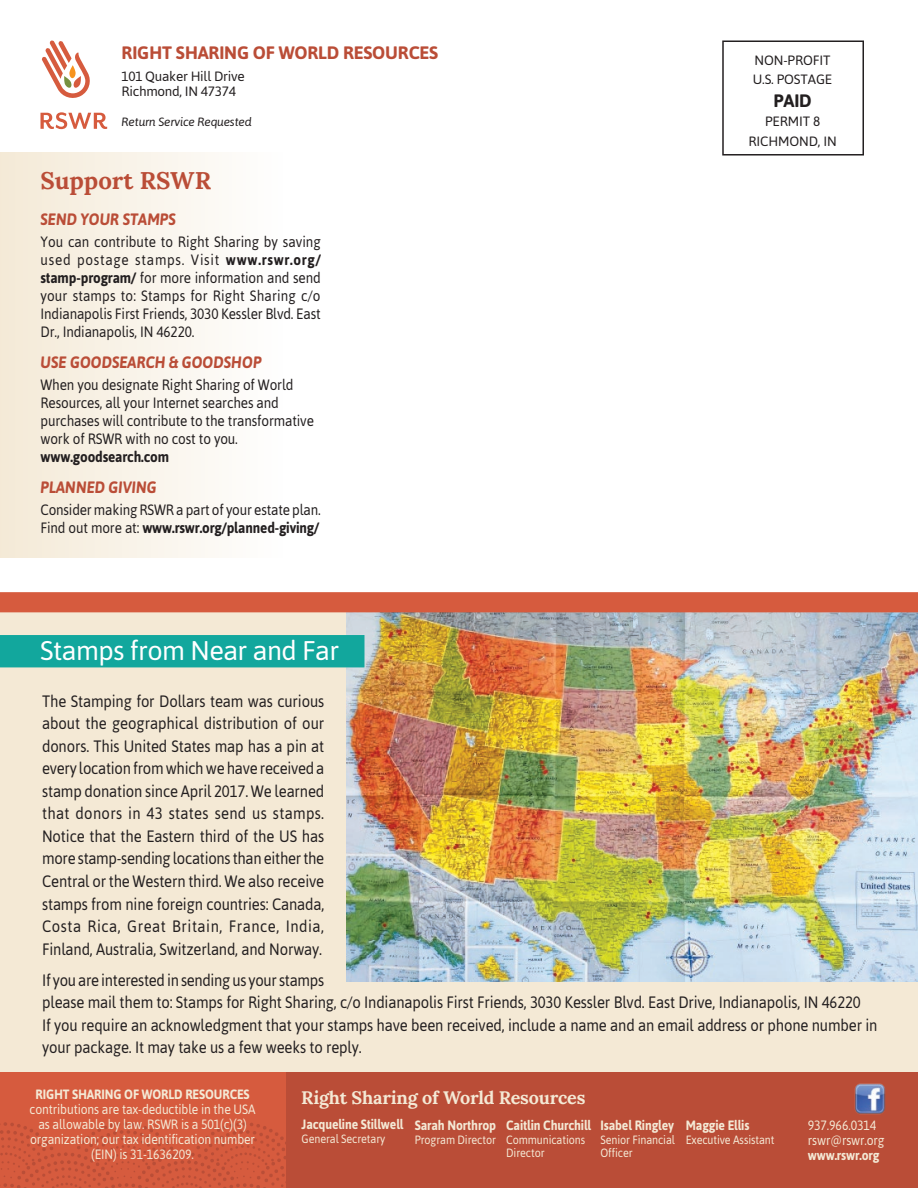
<style>
.page{position:relative;width:918px;height:1188px;background:#fff}
.page>*{position:absolute;margin:0;border:0;box-sizing:border-box;transform-origin:0 0}
.t1{font:27px "Asap";letter-spacing:-.02em;color:#fff}
.t2{font:700 24px "Lora";color:#ba4d37}
.t3{font:700 18px "Asap";letter-spacing:-.01em;color:#ba4d37}
.t4{font:700 18px "Lora";letter-spacing:-.01em;color:#f4e9d5}
.t5{font:700 18px "Asap";color:#231f20}
.t6{font:16.5px/22.5px "Asap";letter-spacing:-.01em;color:#231f20;text-align:justify;scale:.9 1}
.t7{font:italic 700 16.5px "Asap";color:#ba4d37;scale:.9 1}
.t8{font:15px/18px "Asap";letter-spacing:-.01em;color:#231f20;scale:.9 1}
.t9{font:700 15px "Asap";letter-spacing:-.01em;color:#231f20;scale:.9 1}
.t10{font:13.5px/15px "Asap";letter-spacing:-.01em;color:#f4e9d5;text-align:center;scale:.9 1}
.t11{font:700 13.5px "Asap";letter-spacing:-.01em;color:#f4e9d5;scale:.9 1}
.t12{font:13.5px/19.5px "Asap";letter-spacing:-.015em;color:#231f20}
.t13{font:12px/13.5px "Asap";letter-spacing:-.01em;color:#f4e9d5;scale:.9 1}
.t14{font:italic 12px "Asap";letter-spacing:-.02em;color:#231f20}
.s1{font-weight:700}
</style>
<div class="page">
<div style="left:0;top:598px;width:918px;height:479px;background:#f4e9d5"></div>
<div style="left:0;top:1072px;width:724px;height:116px;background:#d65b3e"></div>
<svg style="left:0;top:1122px;width:286px;height:66px"></svg>
<div style="left:286px;top:1072px;width:632px;height:116px;background:#ba4d37"></div>
<div style="left:0;top:152px;width:284px;height:405px;background:linear-gradient(to right,#f4e9d6,#fefefe)"></div>
<div style="left:722px;top:40px;width:142px;height:116px;border:2px solid #231f20"></div>
<svg style="left:40px;top:112px;width:67px;height:17px"></svg>
<svg style="left:42px;top:40px;width:48px;height:58px"></svg>
<img style="left:854px;top:1083px;width:31px;height:32px">
<img style="left:347px;top:612px;width:571px;height:370px">
<div style="left:0;top:635px;width:364px;height:32px;background:#12a79d"></div>
<div style="left:0;top:592px;width:918px;height:20px;background:#d65b3e"></div>
<p class="t3" style="left:122px;top:40px;width:318px">RIGHT SHARING OF WORLD RESOURCES</p>
<p class="t12" style="left:122px;top:68px;width:125px;line-height:15px">101 Quaker Hill Drive<br>Richmond, IN 47374</p>
<p class="t14" style="left:122px;top:114px;width:132px">Return Service Requested</p>
<h2 class="t2" style="left:40px;top:165px;width:172px">Support RSWR</h2>
<p class="t7" style="left:41px;top:209px;width:152px">SEND YOUR STAMPS</p>
<p class="t8" style="left:40px;top:232px;width:313px;text-align:justify">You can contribute to Right Sharing by saving used postage stamps. Visit <span class="s1">www.rswr.org/ stamp-program/</span> for more information and send your stamps to: Stamps for Right Sharing c/o Indianapolis First Friends, 3030 Kessler Blvd. East Dr., Indianapolis, IN 46220.</p>
<p class="t7" style="left:41px;top:351px;width:247px">USE GOODSEARCH &amp; GOODSHOP</p>
<p class="t8" style="left:40px;top:375px;width:305px">When you designate Right Sharing of World Resources, all your Internet searches and purchases will contribute to the transformative work of RSWR with no cost to you.</p>
<p class="t9" style="left:40px;top:446px;width:144px">www.goodsearch.com</p>
<p class="t7" style="left:41px;top:476px;width:131px">PLANNED GIVING</p>
<p class="t8" style="left:40px;top:500px;width:313px">Consider making RSWR a part of your estate plan.<br>Find out more at: <span class="s1">www.rswr.org/planned-giving/</span></p>
<h1 class="t1" style="left:40px;top:633px;width:301px">Stamps from Near and Far</h1>
<p class="t12" style="left:753px;top:50px;width:81px">NON-PROFIT<br>U.S. POSTAGE</p>
<p class="t5" style="left:773px;top:88px;width:40px">PAID</p>
<p class="t12" style="left:748px;top:111px;width:90px;text-align:center">PERMIT 8<br>RICHMOND, IN</p>
<p class="t6" style="left:42px;top:689px;width:315px">The Stamping for Dollars team was curious about the geographical distribution of our donors. This United States map has a pin at every location from which we have received a stamp donation since April 2017. We learned that donors in 43 states send us stamps.<br>Notice that the Eastern third of the US has more stamp-sending locations than either the Central or the Western third. We also receive stamps from nine foreign countries: Canada, Costa Rica, Great Britain, France, India, Finland, Australia, Switzerland, and Norway.</p>
<p class="t6" style="left:42px;top:968px;width:930px;text-align:left">If you are interested in sending us your stamps<br>please mail them to: Stamps for Right Sharing, c/o Indianapolis First Friends, 3030 Kessler Blvd. East Drive, Indianapolis, IN 46220<br>If you require an acknowledgment that your stamps have been received, include a name and an email address or phone number in your package. It may take us a few weeks to reply.</p>
<p class="t11" style="left:35px;top:1085px;width:240px">RIGHT SHARING OF WORLD RESOURCES</p>
<p class="t4" style="left:301px;top:1085px;width:286px">Right Sharing of World Resources</p>
<p class="t10" style="left:30px;top:1101px;width:253px">contributions are tax-deductible in the USA as allowable by law. RSWR is a 501(c)(3) organization; our tax identification number (EIN) is 31-1636209.</p>
<p class="t11" style="left:302px;top:1116px;width:115px">Jacqueline Stillwell</p>
<p class="t13" style="left:302px;top:1132px;width:95px">General Secretary</p>
<p class="t11" style="left:415px;top:1117px;width:92px">Sarah Northrop</p>
<p class="t13" style="left:415px;top:1133px;width:92px">Program Director</p>
<p class="t11" style="left:506px;top:1117px;width:96px">Caitlin Churchill</p>
<p class="t13" style="left:506px;top:1133px;width:89px">Communications<br>Director</p>
<p class="t11" style="left:600px;top:1117px;width:83px">Isabel Ringley</p>
<p class="t13" style="left:600px;top:1133px;width:84px">Senior Financial<br>Officer</p>
<p class="t11" style="left:686px;top:1117px;width:72px">Maggie Ellis</p>
<p class="t13" style="left:686px;top:1133px;width:100px">Executive Assistant</p>
<p class="t10" style="left:808px;top:1118px;width:87px;text-align:left">937.966.0314 rswr@rswr.org</p>
<p class="t11" style="left:808px;top:1147px;width:81px">www.rswr.org</p>
</div>
